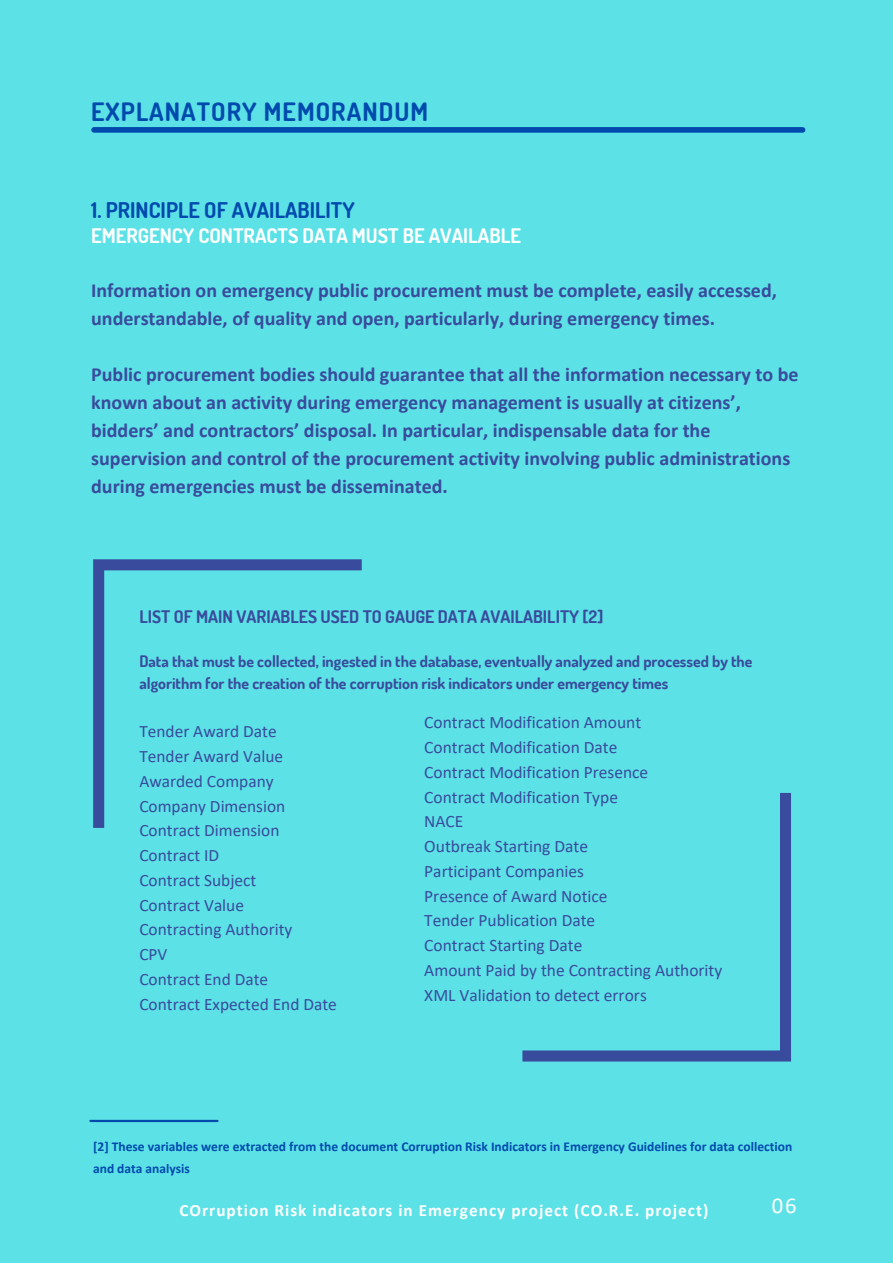
<style>
.page{position:relative;width:893px;height:1264px;background:#fff}
.page>*{position:absolute;margin:0;border:0;box-sizing:border-box;transform-origin:0 0}
.t1{font:700 25.35px "Dosis";letter-spacing:.04em;color:#004aad}
.t2{font:22.65px "Calibri";color:#fff}
.t3{font:700 21.6px "Dosis";color:#004aad}
.t4{font:700 20.1px/28px "Calibri";color:#394b9c}
.t5{font:700 20.1px "Dosis";color:#fff}
.t6{font:17.4px "Calibri";color:#394b9c}
.t7{font:700 17.4px "Dosis";color:#394b9c}
.t8{font:700 17.25px "Calibri";letter-spacing:.06em;color:#fff}
.t9{font:700 15.9px/22.5px "Dosis";color:#394b9c}
.t10{font:700 13.5px/21.3px "Calibri";color:#004aad}
</style>
<div class="page">
<div style="left:0;top:0;width:892px;height:1262px;background:#5ce1e6"></div>
<svg style="left:93px;top:559px;width:269px;height:269px"></svg>
<svg style="left:522px;top:793px;width:269px;height:268px"></svg>
<div style="left:94px;top:127px;width:708px;height:6px;background:#004aad"></div>
<hr style="left:90px;top:1119px;width:127px;height:3px;background:#004aad">
<p class="t1" style="left:91px;top:95px;width:338px">EXPLANATORY MEMORANDUM</p>
<p class="t3" style="left:91px;top:195px;width:265px">1. PRINCIPLE OF AVAILABILITY</p>
<p class="t5" style="left:91px;top:222px;width:431px">EMERGENCY CONTRACTS DATA MUST BE AVAILABLE</p>
<p class="t4" style="left:91px;top:277px;width:687px">Information on emergency public procurement must be complete, easily accessed, understandable, of quality and open, particularly, during emergency times.</p>
<p class="t4" style="left:91px;top:362px;width:708px">Public procurement bodies should guarantee that all the information necessary to be known about an activity during emergency management is usually at citizens’, bidders’ and contractors’ disposal. In particular, indispensable data for the supervision and control of the procurement activity involving public administrations during emergencies must be disseminated.</p>
<p class="t7" style="left:139px;top:605px;width:465px">LIST OF MAIN VARIABLES USED TO GAUGE DATA AVAILABILITY [2]</p>
<p class="t9" style="left:139px;top:649px;width:614px">Data that must be collected, ingested in the database, eventually analyzed and processed by the algorithm for the creation of the corruption risk indicators under emergency times</p>
<p class="t6" style="left:139px;top:724px;width:139px">Tender Award Date</p>
<p class="t6" style="left:139px;top:749px;width:145px">Tender Award Value</p>
<p class="t6" style="left:139px;top:773px;width:136px">Awarded Company</p>
<p class="t6" style="left:139px;top:798px;width:147px">Company Dimension</p>
<p class="t6" style="left:139px;top:823px;width:142px">Contract Dimension</p>
<p class="t6" style="left:139px;top:848px;width:81px">Contract ID</p>
<p class="t6" style="left:139px;top:872px;width:118px">Contract Subject</p>
<p class="t6" style="left:139px;top:897px;width:106px">Contract Value</p>
<p class="t6" style="left:139px;top:922px;width:154px">Contracting Authority</p>
<p class="t6" style="left:139px;top:947px;width:30px">CPV</p>
<p class="t6" style="left:139px;top:971px;width:130px">Contract End Date</p>
<p class="t6" style="left:139px;top:996px;width:199px">Contract Expected End Date</p>
<p class="t6" style="left:424px;top:715px;width:218px">Contract Modification Amount</p>
<p class="t6" style="left:424px;top:740px;width:194px">Contract Modification Date</p>
<p class="t6" style="left:424px;top:764px;width:225px">Contract Modification Presence</p>
<p class="t6" style="left:424px;top:789px;width:195px">Contract Modification Type</p>
<p class="t6" style="left:424px;top:814px;width:41px">NACE</p>
<p class="t6" style="left:424px;top:839px;width:165px">Outbreak Starting Date</p>
<p class="t6" style="left:424px;top:863px;width:161px">Participant Companies</p>
<p class="t6" style="left:424px;top:888px;width:185px">Presence of Award Notice</p>
<p class="t6" style="left:424px;top:913px;width:172px">Tender Publication Date</p>
<p class="t6" style="left:424px;top:938px;width:159px">Contract Starting Date</p>
<p class="t6" style="left:424px;top:962px;width:299px">Amount Paid by the Contracting Authority</p>
<p class="t6" style="left:424px;top:987px;width:224px">XML Validation to detect errors</p>
<p class="t10" style="left:93px;top:1137px;width:700px">[2] These variables were extracted from the document Corruption Risk Indicators in Emergency Guidelines for data collection and data analysis</p>
<p class="t8" style="left:179px;top:1202px;width:530px">COrruption Risk indicators in Emergency project (CO.R.E. project)</p>
<p class="t2" style="left:771px;top:1195px;width:26px">06</p>
</div>
